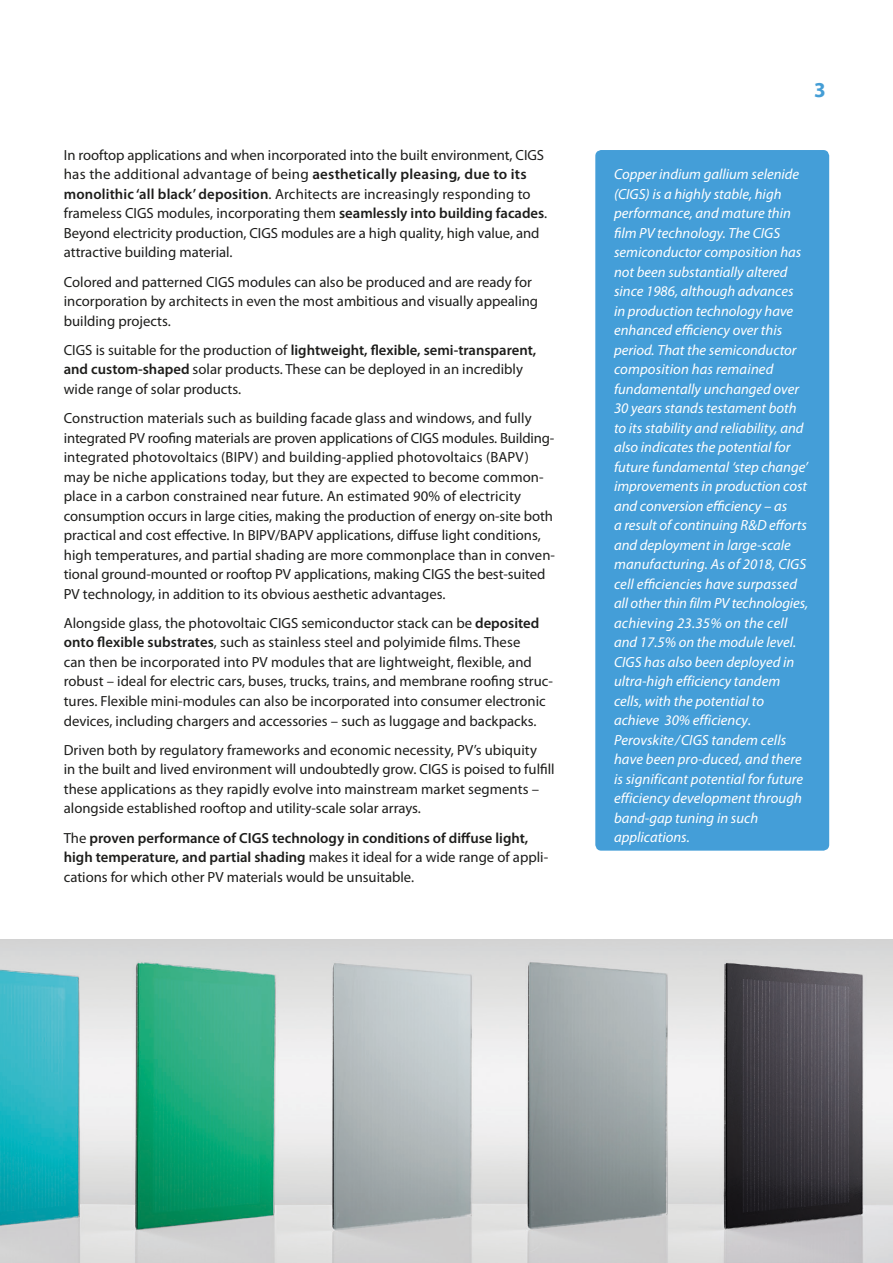
<style>
.page{position:relative;width:893px;height:1263px;background:#fff}
.page>*{position:absolute;margin:0;border:0;box-sizing:border-box;transform-origin:0 0}
.t1{font:700 21px "Myriad Pro";color:#459ed6}
.Fließtext{font:14.7px/19.5px "Myriad Pro";color:#1d1d1b}
.Fließtext-2{font:italic 14.7px/19.5px "Myriad Pro";color:#fff}
.Fließtext-3{font:600 14.7px/19.5px "Myriad Pro";color:#1d1d1b}
.s1{font-weight:600}
.s2{font-weight:400}
</style>
<div class="page">
<img style="left:0;top:940px;width:893px;height:323px">
<div style="left:595px;top:150px;width:234px;height:701px;background:#449ed8;border-radius:6px"></div>
<p class="Fließtext" style="left:64px;top:145px;width:485px">In rooftop applications and when incorporated into the built environment, CIGS has the additional advantage of being <span class="s1">aesthetically pleasing, due to its monolithic ‘all black’ deposition</span>. Architects are increasingly responding to frameless CIGS modules, incorporating them <span class="s1">seamlessly into building facades</span>.<br>Beyond electricity production, CIGS modules are a high quality, high value, and attractive building material.</p>
<p class="Fließtext" style="left:64px;top:272px;width:476px">Colored and patterned CIGS modules can also be produced and are ready for incorporation by architects in even the most ambitious and visually appealing building projects.</p>
<p class="Fließtext" style="left:64px;top:340px;width:474px">CIGS is suitable for the production of <span class="s1">lightweight, flexible, semi-transparent, and custom-shaped</span> solar products. These can be deployed in an incredibly wide range of solar products.</p>
<p class="Fließtext" style="left:64px;top:409px;width:493px">Construction materials such as building facade glass and windows, and fully integrated PV roofing materials are proven applications of CIGS modules. Building&shy;integrated photovoltaics (BIPV) and building-applied photovoltaics (BAPV) may be niche applications today, but they are expected to become common&shy;place in a carbon constrained near future. An estimated 90% of electricity consumption occurs in large cities, making the production of energy on-site both practical and cost effective. In BIPV/BAPV applications, diffuse light conditions, high temperatures, and partial shading are more commonplace than in conven&shy;tional ground-mounted or rooftop PV applications, making CIGS the best-suited PV technology, in addition to its obvious aesthetic advantages.</p>
<p class="Fließtext" style="left:64px;top:613px;width:491px">Alongside glass, the photovoltaic CIGS semiconductor stack can be <span class="s1">deposited onto flexible substrates</span>, such as stainless steel and polyimide films. These<br>can then be incorporated into PV modules that are lightweight, flexible, and robust – ideal for electric cars, buses, trucks, trains, and membrane roofing struc&shy;tures. Flexible mini-modules can also be incorporated into consumer electronic devices, including chargers and accessories – such as luggage and backpacks.</p>
<p class="Fließtext" style="left:64px;top:740px;width:492px">Driven both by regulatory frameworks and economic necessity, PV’s ubiquity<br>in the built and lived environment will undoubtedly grow. CIGS is poised to fulfill these applications as they rapidly evolve into mainstream market segments – alongside established rooftop and utility-scale solar arrays.</p>
<p class="Fließtext-3" style="left:64px;top:828px;width:486px"><span class="s2">The</span> proven performance of CIGS technology in conditions of diffuse light, high temperature, and partial shading <span class="s2">makes it ideal for a wide range of appli&shy;cations for which other PV materials would be unsuitable.</span></p>
<h1 class="t1" style="left:814px;top:77px;width:13px">3</h1>
<p class="Fließtext-2" style="left:614px;top:165px;width:196px">Copper indium gallium selenide (CIGS) is a highly stable, high performance, and mature thin film PV technology. The CIGS semiconductor composition has not been substantially altered since 1986, although advances in production technology have enhanced efficiency over this period. That the semiconductor composition has remained fundamentally unchanged over<br>30 years stands testament both to its stability and reliability, and also indicates the potential for future fundamental ‘step change’ improvements in production cost and conversion efficiency – as<br>a result of continuing R&amp;D efforts and deployment in large-scale manufacturing. As of 2018, CIGS cell efficiencies have surpassed all other thin film PV technologies, achieving 23.35% on the cell and 17.5% on the module level.<br>CIGS has also been deployed in ultra-high efficiency tandem cells, with the potential to achieve 30% efficiency.<br>Perovskite/CIGS tandem cells have been pro-duced, and there is significant potential for future efficiency development through band-gap tuning in such applications.</p>
</div>
